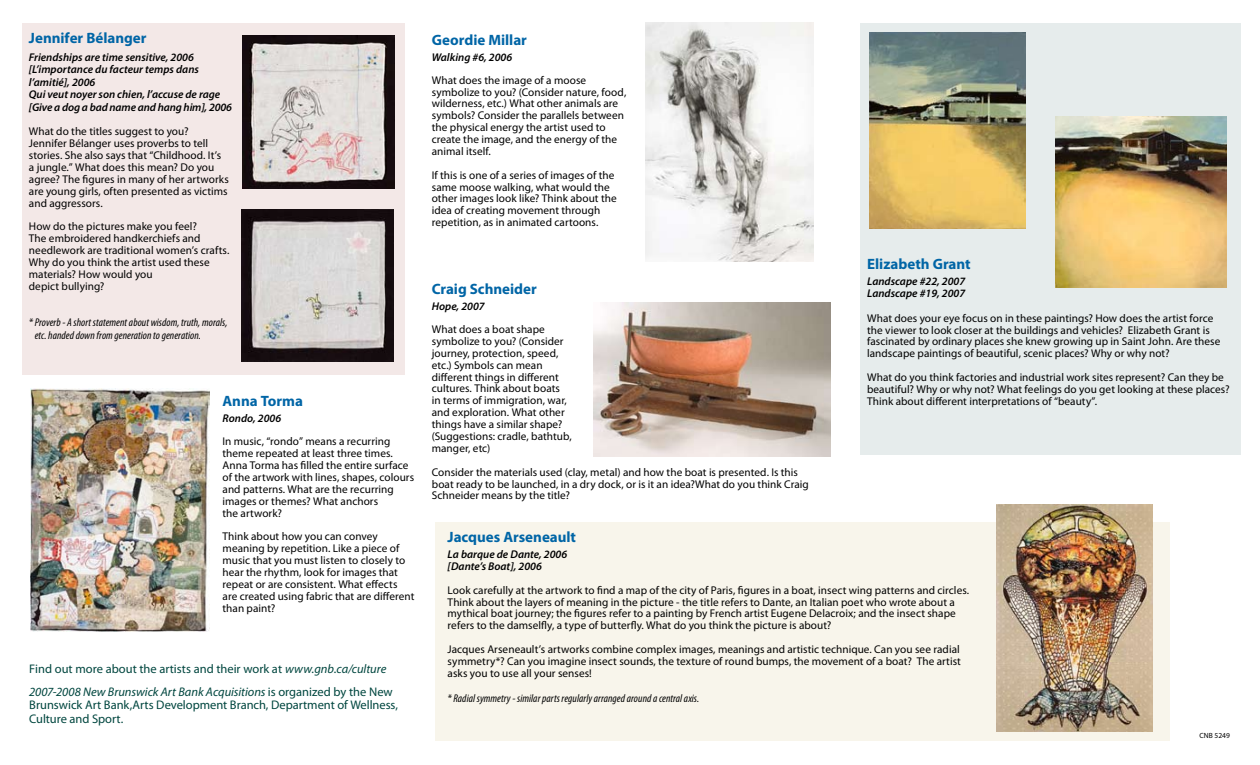
<style>
.page{position:relative;width:1260px;height:765px;background:#fff}
.page>*{position:absolute;margin:0;border:0;box-sizing:border-box;transform-origin:0 0}
.t1{font:700 15px "Myriad Pro";color:#0065a6}
.t2{font:12.5px/22.5px "Myriad Pro";color:#00463f}
.t3{font:11.25px/11.9px "Myriad Pro";letter-spacing:.005em;color:#000}
.t4{font:italic 600 11.25px/12.5px "Myriad Pro";color:#000}
.t5{font:italic condensed 11.25px/12.9px "Myriad Pro";letter-spacing:.005em;color:#000}
.t6{font:7.5px "Myriad Pro";color:#000}
.s1{font-style:italic}
</style>
<div class="page">
<div style="left:435px;top:522px;width:734px;height:218px;background:#f8f5eb"></div>
<div style="left:22px;top:23px;width:382px;height:351px;background:#f3e8e7"></div>
<div style="left:860px;top:23px;width:381px;height:432px;background:#e6ecec"></div>
<img style="left:31px;top:389px;width:178px;height:243px">
<img style="left:645px;top:23px;width:168px;height:238px">
<img style="left:593px;top:302px;width:237px;height:155px">
<img style="left:997px;top:504px;width:156px;height:228px">
<img style="left:869px;top:33px;width:156px;height:195px">
<img style="left:1056px;top:116px;width:170px;height:171px">
<img style="left:242px;top:209px;width:152px;height:153px">
<img style="left:242px;top:36px;width:152px;height:152px">
<h1 class="t1" style="left:29px;top:29px;width:119px">Jennifer Bélanger</h1>
<p class="t4" style="left:29px;top:51px;width:205px">Friendships are time sensitive, 2006 [L’importance du facteur temps dans l’amitié], 2006<br>Qui veut noyer son chien, l’accuse de rage [Give a dog a bad name and hang him], 2006</p>
<p class="t3" style="left:29px;top:125px;width:201px">What do the titles suggest to you?<br>Jennifer Bélanger uses proverbs to tell stories. She also says that “Childhood. It’s a jungle.” What does this mean? Do you agree? The figures in many of her artworks are young girls, often presented as victims and aggressors.</p>
<p class="t3" style="left:29px;top:220px;width:202px">How do the pictures make you feel?<br>The embroidered handkerchiefs and needlework are traditional women’s crafts.<br>Why do you think the artist used these materials? How would you<br>depict bullying?</p>
<p class="t5" style="left:35px;top:316px;width:194px;text-indent:-6px">* Proverb - A short statement about wisdom, truth, morals, etc. handed down from generation to generation.</p>
<h1 class="t1" style="left:223px;top:392px;width:82px">Anna Torma</h1>
<p class="t4" style="left:223px;top:412px;width:60px">Rondo, 2006</p>
<p class="t3" style="left:223px;top:435px;width:193px">In music, “rondo” means a recurring theme repeated at least three times.<br>Anna Torma has filled the entire surface of the artwork with lines, shapes, colours and patterns. What are the recurring images or themes? What anchors<br>the artwork?</p>
<p class="t3" style="left:223px;top:531px;width:193px">Think about how you can convey meaning by repetition. Like a piece of music that you must listen to closely to hear the rhythm, look for images that repeat or are consistent. What effects are created using fabric that are different than paint?</p>
<p class="t2" style="left:29px;top:657px;width:365px">Find out more about the artists and their work at <span class="s1">www.gnb.ca/culture<br>2007-2008 New Brunswick Art Bank Acquisitions</span> is organized by the New</p>
<p class="t2" style="left:29px;top:698px;width:370px;line-height:13.8px">Brunswick Art Bank,Arts Development Branch, Department of Wellness,<br>Culture and Sport.</p>
<h1 class="t1" style="left:432px;top:30px;width:97px">Geordie Millar</h1>
<p class="t4" style="left:432px;top:50px;width:82px">Walking #6, 2006</p>
<p class="t3" style="left:432px;top:74px;width:196px">What does the image of a moose symbolize to you? (Consider nature, food, wilderness, etc.) What other animals are symbols? Consider the parallels between the physical energy the artist used to create the image, and the energy of the animal itself.</p>
<p class="t3" style="left:432px;top:169px;width:186px">If this is one of a series of images of the same moose walking, what would the other images look like? Think about the idea of creating movement through repetition, as in animated cartoons.</p>
<h1 class="t1" style="left:432px;top:279px;width:106px">Craig Schneider</h1>
<p class="t4" style="left:432px;top:300px;width:54px">Hope, 2007</p>
<p class="t3" style="left:432px;top:323px;width:141px">What does a boat shape symbolize to you? (Consider journey, protection, speed, etc.) Symbols can mean different things in different cultures. Think about boats in terms of immigration, war, and exploration. What other things have a similar shape? (Suggestions: cradle, bathtub, manger, etc)</p>
<p class="t3" style="left:432px;top:466px;width:379px">Consider the materials used (clay, metal) and how the boat is presented. Is this boat ready to be launched, in a dry dock, or is it an idea?What do you think Craig<br>Schneider means by the title?</p>
<h1 class="t1" style="left:867px;top:254px;width:105px">Elizabeth Grant</h1>
<p class="t4" style="left:867px;top:274px;width:100px">Landscape #22, 2007<br>Landscape #19, 2007</p>
<p class="t3" style="left:867px;top:312px;width:355px">What does your eye focus on in these paintings? How does the artist force the viewer to look closer at the buildings and vehicles? Elizabeth Grant is fascinated by ordinary places she knew growing up in Saint John. Are these landscape paintings of beautiful, scenic places? Why or why not?</p>
<p class="t3" style="left:867px;top:371px;width:364px">What do you think factories and industrial work sites represent? Can they be beautiful? Why or why not? What feelings do you get looking at these places?<br>Think about different interpretations of “beauty”.</p>
<h1 class="t1" style="left:448px;top:527px;width:130px">Jacques Arseneault</h1>
<p class="t4" style="left:448px;top:548px;width:121px">La barque de Dante, 2006 [Dante’s Boat], 2006</p>
<p class="t3" style="left:448px;top:584px;width:523px">Look carefully at the artwork to find a map of the city of Paris, figures in a boat, insect wing patterns and circles.<br>Think about the layers of meaning in the picture - the title refers to Dante, an Italian poet who wrote about a mythical boat journey; the figures refer to a painting by French artist Eugene Delacroix; and the insect shape refers to the damselfly, a type of butterfly. What do you think the picture is about?</p>
<p class="t3" style="left:448px;top:643px;width:515px;text-align:justify">Jacques Arseneault’s artworks combine complex images, meanings and artistic technique. Can you see radial symmetry*? Can you imagine insect sounds, the texture of round bumps, the movement of a boat? The artist asks you to use all your senses!</p>
<p class="t5" style="left:448px;top:691px;width:253px">* Radial symmetry - similar parts regularly arranged around a central axis.</p>
<p class="t6" style="left:1199px;top:730px;width:32px">CNB 5249</p>
</div>
